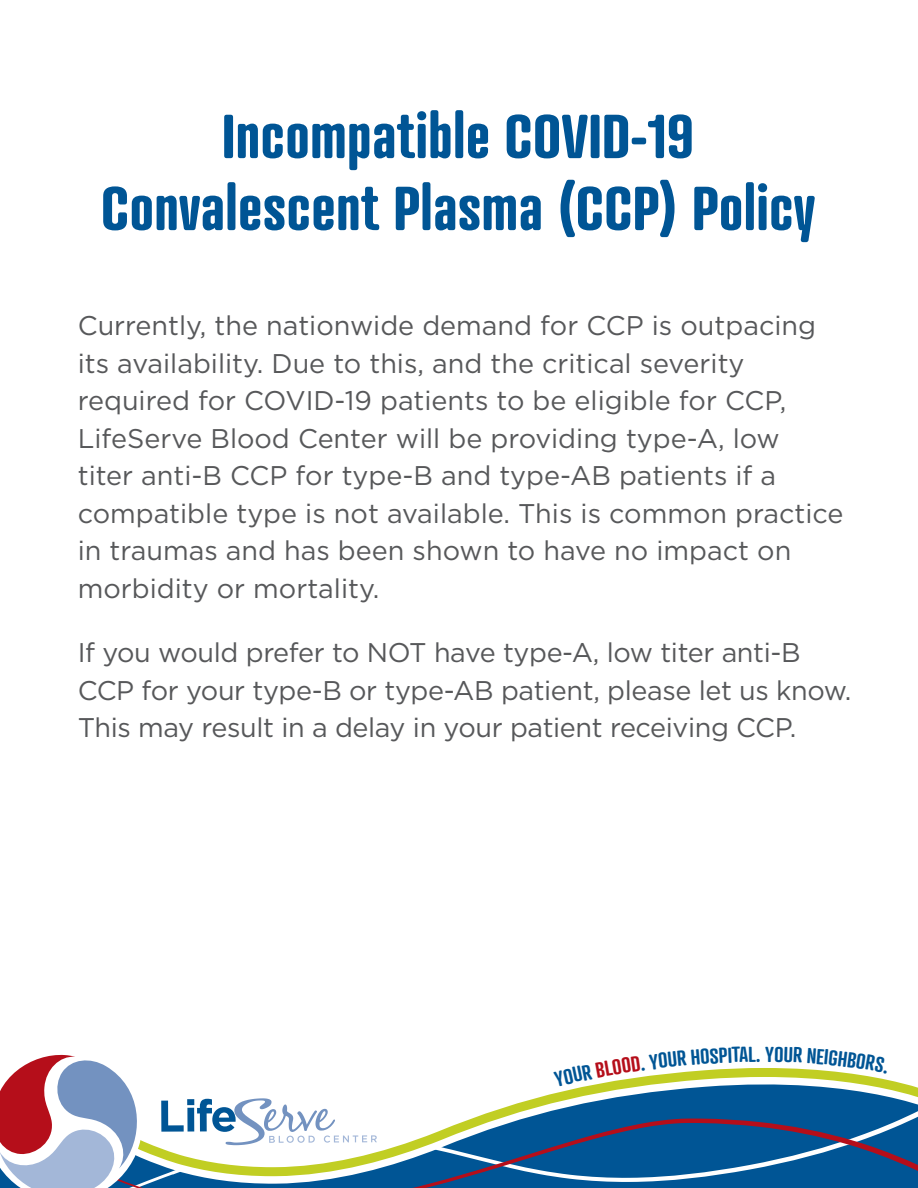
<style>
.page{position:relative;width:918px;height:1188px;background:#fff}
.page>*{position:absolute;margin:0;border:0;box-sizing:border-box;transform-origin:0 0}
.t1{font:700 60px/72px "Atrament";color:#005595;text-align:center}
.t2{font:27px/37.5px "Gotham";color:#57585a}
.t3{font:600 21px "Atrament";color:#005595}
</style>
<div class="page">
<svg style="left:377px;top:1176px;width:541px;height:12px;background:#18609a"></svg>
<svg style="left:377px;top:1068px;width:541px;height:108px;fill:#005595"></svg>
<svg style="left:0;top:1054px;width:377px;height:134px"></svg>
<svg style="left:554px;top:1068px;width:202px;height:18px"></svg>
<svg style="left:775px;top:1068px;width:112px;height:6px"></svg>
<p class="t1" style="left:101px;top:99px;width:716px">Incompatible COVID-19<br>Convalescent Plasma (CCP) Policy</p>
<p class="t2" style="left:78px;top:306px;width:767px">Currently, the nationwide demand for CCP is outpacing its availability. Due to this, and the critical severity required for COVID-19 patients to be eligible for CCP, LifeServe Blood Center will be providing type-A, low<br>titer anti-B CCP for type-B and type-AB patients if a compatible type is not available. This is common practice in traumas and has been shown to have no impact on morbidity or mortality.</p>
<p class="t2" style="left:78px;top:633px;width:775px">If you would prefer to NOT have type-A, low titer anti-B<br>CCP for your type-B or type-AB patient, please let us know.<br>This may result in a delay in your patient receiving CCP.</p>
<p class="t3" style="left:756px;top:1041px;width:20px">.Y</p>
</div>
